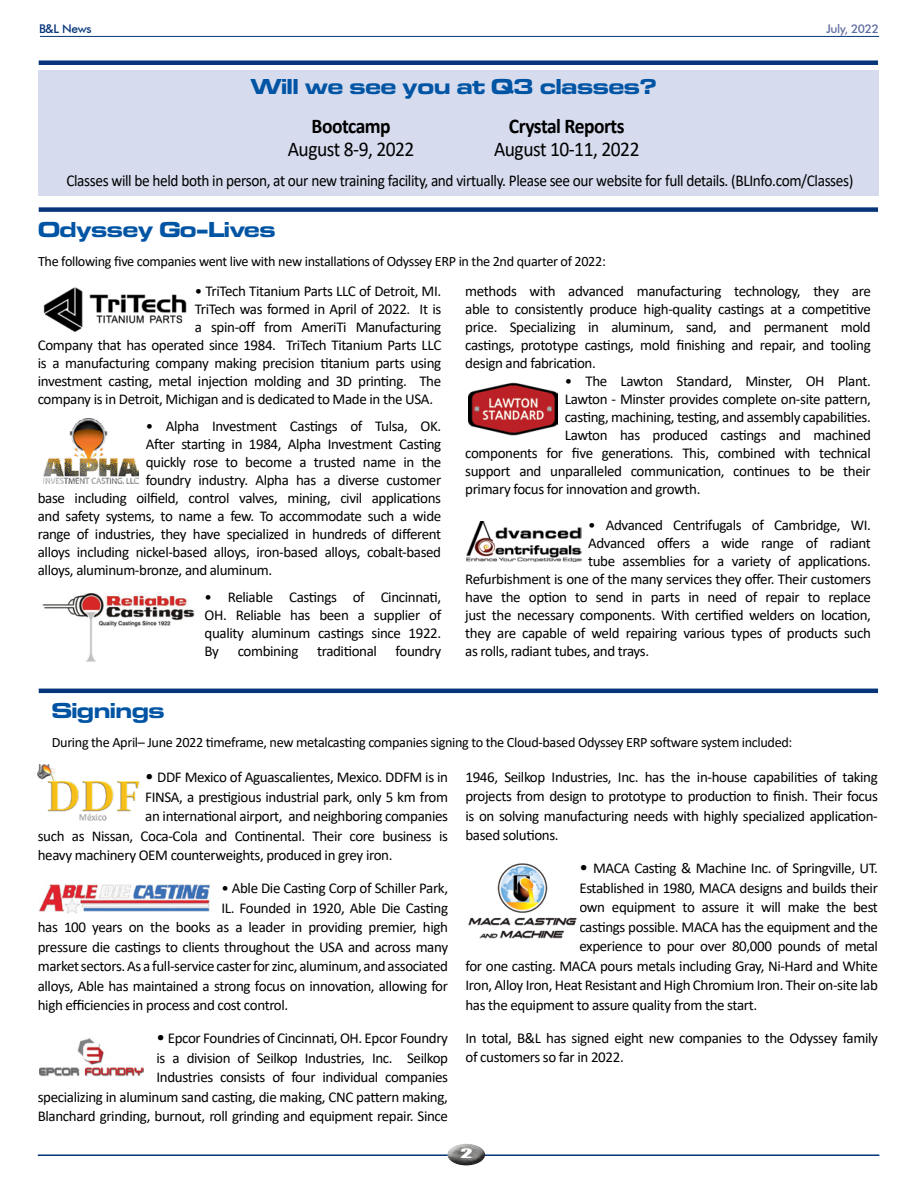
<style>
.page{position:relative;width:918px;height:1188px;background:#fff}
.page>*{position:absolute;margin:0;border:0;box-sizing:border-box;transform-origin:0 0}
.t1{font:700 22.5px "Eurostile MN Extended";letter-spacing:-.025em;color:#0054a4}
.t2{font:21px "Calibri";letter-spacing:-.025em;color:#000;scale:.93 1}
.t3{font:700 21px "Calibri";letter-spacing:-.025em;color:#000;scale:.93 1}
.t4{font:16.5px "Calibri";letter-spacing:-.025em;color:#000;scale:.93 1}
.t5{font:15px/19.5px "Calibri";letter-spacing:-.025em;color:#000;text-align:justify}
.t6{font:14.25px "Calibri";letter-spacing:-.025em;color:#000}
.t7{font:500 12px "Futura BT";letter-spacing:-.025em;color:#606ca2}
.t8{font:500 12px "Futura BT";color:#06357a}
.t9{font:12px "Impact";color:#fff;scale:2 1}
.s1{font-size:17.25px}
</style>
<div class="page">
<div style="left:39px;top:70px;width:840px;height:126px;background:#d6dcee"></div>
<div style="left:39px;top:60px;width:839px;height:5px;background:#06357a"></div>
<div style="left:39px;top:207px;width:839px;height:5px;background:#06357a"></div>
<hr style="left:39px;top:689px;width:839px;height:4px;background:#06357a">
<img style="left:43px;top:418px;width:96px;height:66px">
<img style="left:38px;top:764px;width:102px;height:56px">
<img style="left:469px;top:382px;width:89px;height:54px">
<img style="left:468px;top:863px;width:109px;height:75px">
<img style="left:43px;top:287px;width:144px;height:44px">
<img style="left:42px;top:593px;width:153px;height:69px">
<img style="left:467px;top:521px;width:114px;height:40px">
<img style="left:39px;top:1038px;width:104px;height:39px">
<img style="left:39px;top:884px;width:171px;height:30px">
<hr style="left:38px;top:1154px;width:841px;height:2px;background:#06357a">
<div style="left:447px;top:1141px;width:40px;height:17px;background:#fff;opacity:.75"></div>
<div style="left:447px;top:1148px;width:40px;height:18px;background:#000;opacity:.75"></div>
<hr style="left:40px;top:36px;width:839px;height:1px;background:#06357a">
<p class="t8" style="left:39px;top:21px;width:54px">B&amp;L News</p>
<p class="t7" style="left:826px;top:21px;width:55px">July, 2022</p>
<h1 class="t1" style="left:250px;top:74px;width:408px">Will we see you at Q3 classes?</h1>
<h2 class="t3" style="left:312px;top:113px;width:87px">Bootcamp</h2>
<h2 class="t2" style="left:288px;top:134px;width:138px">August 8-9, 2022</h2>
<h2 class="t3" style="left:509px;top:113px;width:126px">Crystal Reports</h2>
<h2 class="t2" style="left:494px;top:134px;width:158px">August 10-11, 2022</h2>
<p class="t4" style="left:66px;top:169px;width:848px">Classes will be held both in person, at our new training facility, and virtually. Please see our website for full details. (BLInfo.com/Classes)</p>
<h1 class="t1" style="left:38px;top:217px;width:239px">Odyssey Go-Lives</h1>
<p class="t6" style="left:38px;top:251px;width:569px">The following five companies went live with new installations of Odyssey ERP in the 2nd quarter of 2022:</p>
<p class="t5" style="left:195px;top:281px;width:248px">• TriTech Titanium Parts LLC of Detroit, MI.</p>
<p class="t5" style="left:195px;top:299px;width:248px">TriTech was formed in April of 2022. It is</p>
<p class="t5" style="left:195px;top:317px;width:248px">a spin-off from AmeriTi Manufacturing</p>
<p class="t5" style="left:38px;top:335px;width:405px">Company that has operated since 1984. TriTech Titanium Parts LLC</p>
<p class="t5" style="left:38px;top:353px;width:405px">is a manufacturing company making precision titanium parts using</p>
<p class="t5" style="left:38px;top:371px;width:405px">investment casting, metal injection molding and 3D printing. The</p>
<p class="t5" style="left:38px;top:389px;width:397px">company is in Detroit, Michigan and is dedicated to Made in the USA.</p>
<p class="t5" style="left:146px;top:416px;width:297px">• Alpha Investment Castings of Tulsa, OK.</p>
<p class="t5" style="left:146px;top:434px;width:297px">After starting in 1984, Alpha Investment Casting</p>
<p class="t5" style="left:146px;top:452px;width:297px">quickly rose to become a trusted name in the</p>
<p class="t5" style="left:146px;top:470px;width:297px">foundry industry. Alpha has a diverse customer</p>
<p class="t5" style="left:38px;top:488px;width:405px">base including oilfield, control valves, mining, civil applications</p>
<p class="t5" style="left:38px;top:506px;width:405px">and safety systems, to name a few. To accommodate such a wide</p>
<p class="t5" style="left:38px;top:524px;width:405px">range of industries, they have specialized in hundreds of different</p>
<p class="t5" style="left:38px;top:542px;width:405px">alloys including nickel-based alloys, iron-based alloys, cobalt-based</p>
<p class="t5" style="left:38px;top:560px;width:236px">alloys, aluminum-bronze, and aluminum.</p>
<p class="t5" style="left:205px;top:588px;width:238px;line-height:18px">• Reliable Castings of Cincinnati, OH. Reliable has been a supplier of quality aluminum castings since 1922.<br>By combining traditional foundry</p>
<p class="t5" style="left:465px;top:282px;width:407px;line-height:18px">methods with advanced manufacturing technology, they are able to consistently produce high-quality castings at a competitive price. Specializing in aluminum, sand, and permanent mold castings, prototype castings, mold finishing and repair, and tooling design and fabrication.</p>
<p class="t5" style="left:565px;top:371px;width:308px">• The Lawton Standard, Minster, OH Plant.</p>
<p class="t5" style="left:565px;top:389px;width:308px">Lawton - Minster provides complete on-site pattern,</p>
<p class="t5" style="left:565px;top:407px;width:308px">casting, machining, testing, and assembly capabilities.</p>
<p class="t5" style="left:565px;top:425px;width:308px">Lawton has produced castings and machined</p>
<p class="t5" style="left:465px;top:443px;width:407px">components for five generations. This, combined with technical</p>
<p class="t5" style="left:465px;top:461px;width:407px">support and unparalleled communication, continues to be their</p>
<p class="t5" style="left:465px;top:479px;width:237px">primary focus for innovation and growth.</p>
<p class="t5" style="left:588px;top:515px;width:284px">• Advanced Centrifugals of Cambridge, WI.</p>
<p class="t5" style="left:588px;top:533px;width:284px">Advanced offers a wide range of radiant</p>
<p class="t5" style="left:588px;top:551px;width:284px">tube assemblies for a variety of applications.</p>
<p class="t5" style="left:465px;top:569px;width:407px">Refurbishment is one of the many services they offer. Their customers</p>
<p class="t5" style="left:465px;top:587px;width:407px">have the option to send in parts in need of repair to replace</p>
<p class="t5" style="left:465px;top:605px;width:407px">just the necessary components. With certified welders on location,</p>
<p class="t5" style="left:465px;top:623px;width:407px">they are capable of weld repairing various types of products such</p>
<p class="t5" style="left:465px;top:641px;width:185px">as rolls, radiant tubes, and trays.</p>
<h1 class="t1" style="left:52px;top:698px;width:114px">Signings</h1>
<p class="t6" style="left:52px;top:732px;width:742px">During the April– June 2022 timeframe, new metalcasting companies signing to the Cloud-based Odyssey ERP software system included:</p>
<p class="t5" style="left:145px;top:767px;width:304px"><span class="s1">•</span> DDF Mexico of Aguascalientes, Mexico. DDFM is in</p>
<p class="t5" style="left:145px;top:786px;width:304px">FINSA, a prestigious industrial park, only 5 km from</p>
<p class="t5" style="left:145px;top:806px;width:304px">an international airport, and neighboring companies</p>
<p class="t5" style="left:38px;top:825px;width:412px">such as Nissan, Coca-Cola and Continental. Their core business is</p>
<p class="t5" style="left:38px;top:845px;width:356px">heavy machinery OEM counterweights, produced in grey iron.</p>
<p class="t5" style="left:221px;top:878px;width:228px">• Able Die Casting Corp of Schiller Park,</p>
<p class="t5" style="left:221px;top:897px;width:228px">IL. Founded in 1920, Able Die Casting</p>
<p class="t5" style="left:38px;top:917px;width:412px">has 100 years on the books as a leader in providing premier, high</p>
<p class="t5" style="left:38px;top:936px;width:412px">pressure die castings to clients throughout the USA and across many</p>
<p class="t5" style="left:38px;top:956px;width:412px">market sectors. As a full-service caster for zinc, aluminum, and associated</p>
<p class="t5" style="left:38px;top:975px;width:412px">alloys, Able has maintained a strong focus on innovation, allowing for</p>
<p class="t5" style="left:38px;top:995px;width:252px">high efficiencies in process and cost control.</p>
<p class="t5" style="left:38px;top:1028px;width:412px;text-align:right"><span class="s1">•</span> Epcor Foundries of Cincinnati, OH. Epcor Foundry<br>is a division of Seilkop Industries, Inc. Seilkop<br>Industries consists of four individual companies<br>specializing in aluminum sand casting, die making, CNC pattern making, Blanchard grinding, burnout, roll grinding and equipment repair. Since</p>
<p class="t5" style="left:465px;top:767px;width:414px">1946, Seilkop Industries, Inc. has the in-house capabilities of taking projects from design to prototype to production to finish. Their focus is on solving manufacturing needs with highly specialized application&shy;based solutions.</p>
<p class="t5" style="left:579px;top:858px;width:300px"><span class="s1">•</span> MACA Casting &amp; Machine Inc. of Springville, UT.</p>
<p class="t5" style="left:579px;top:878px;width:300px">Established in 1980, MACA designs and builds their</p>
<p class="t5" style="left:579px;top:897px;width:300px">own equipment to assure it will make the best</p>
<p class="t5" style="left:579px;top:917px;width:300px">castings possible. MACA has the equipment and the</p>
<p class="t5" style="left:579px;top:936px;width:300px">experience to pour over 80,000 pounds of metal</p>
<p class="t5" style="left:465px;top:956px;width:414px">for one casting. MACA pours metals including Gray, Ni-Hard and White</p>
<p class="t5" style="left:465px;top:975px;width:414px">Iron, Alloy Iron, Heat Resistant and High Chromium Iron. Their on-site lab</p>
<p class="t5" style="left:465px;top:995px;width:293px">has the equipment to assure quality from the start.</p>
<p class="t5" style="left:465px;top:1028px;width:414px">In total, B&amp;L has signed eight new companies to the Odyssey family of customers so far in 2022.</p>
<p class="t9" style="left:460px;top:1144px;width:8px">2</p>
</div>
